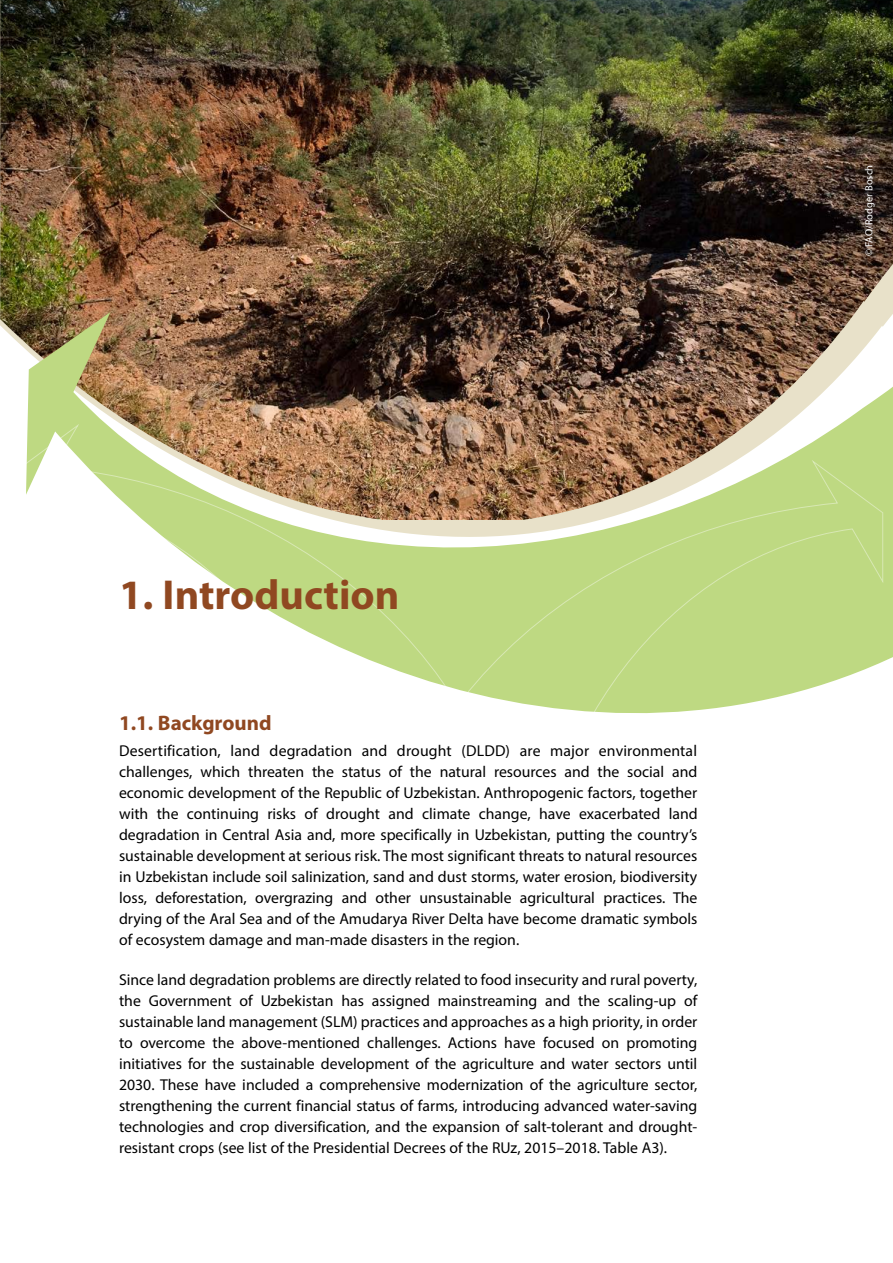
<style>
.page{position:relative;width:893px;height:1263px;background:#fff}
.page>*{position:absolute;margin:0;border:0;box-sizing:border-box;transform-origin:0 0}
.t1{font:700 42px "Myriad Pro";color:#904821}
.t2{font:700 21px "Myriad Pro";color:#904821}
.t3{font:15.75px/21px "Myriad Pro";color:#000;text-align:justify}
.t4{font:10.5px "Myriad Pro";color:#fff}
</style>
<div class="page">
<img style="left:0;top:0;width:26px;height:350px">
<img style="left:26px;top:0;width:867px;height:662px">
<svg style="left:26px;top:424px;width:848px;height:290px"></svg>
<h1 class="t1" style="left:119px;top:567px;width:282px">1. Introduction</h1>
<h2 class="t2" style="left:119px;top:709px;width:154px">1.1. Background</h2>
<p class="t3" style="left:119px;top:739px;width:580px">Desertification, land degradation and drought (DLDD) are major environmental challenges, which threaten the status of the natural resources and the social and economic development of the Republic of Uzbekistan. Anthropogenic factors, together with the continuing risks of drought and climate change, have exacerbated land degradation in Central Asia and, more specifically in Uzbekistan, putting the country’s sustainable development at serious risk. The most significant threats to natural resources in Uzbekistan include soil salinization, sand and dust storms, water erosion, biodiversity loss, deforestation, overgrazing and other unsustainable agricultural practices. The drying of the Aral Sea and of the Amudarya River Delta have become dramatic symbols of ecosystem damage and man-made disasters in the region.</p>
<p class="t3" style="left:119px;top:969px;width:580px">Since land degradation problems are directly related to food insecurity and rural poverty, the Government of Uzbekistan has assigned mainstreaming and the scaling-up of sustainable land management (SLM) practices and approaches as a high priority, in order to overcome the above-mentioned challenges. Actions have focused on promoting initiatives for the sustainable development of the agriculture and water sectors until 2030. These have included a comprehensive modernization of the agriculture sector, strengthening the current financial status of farms, introducing advanced water-saving technologies and crop diversification, and the expansion of salt-tolerant and drought&shy;resistant crops (see list of the Presidential Decrees of the RUz, 2015–2018. Table A3).</p>
<p class="t4" style="left:862px;top:256px;width:93px;rotate:-90deg">© FAO/Rodger Bosch</p>
</div>
